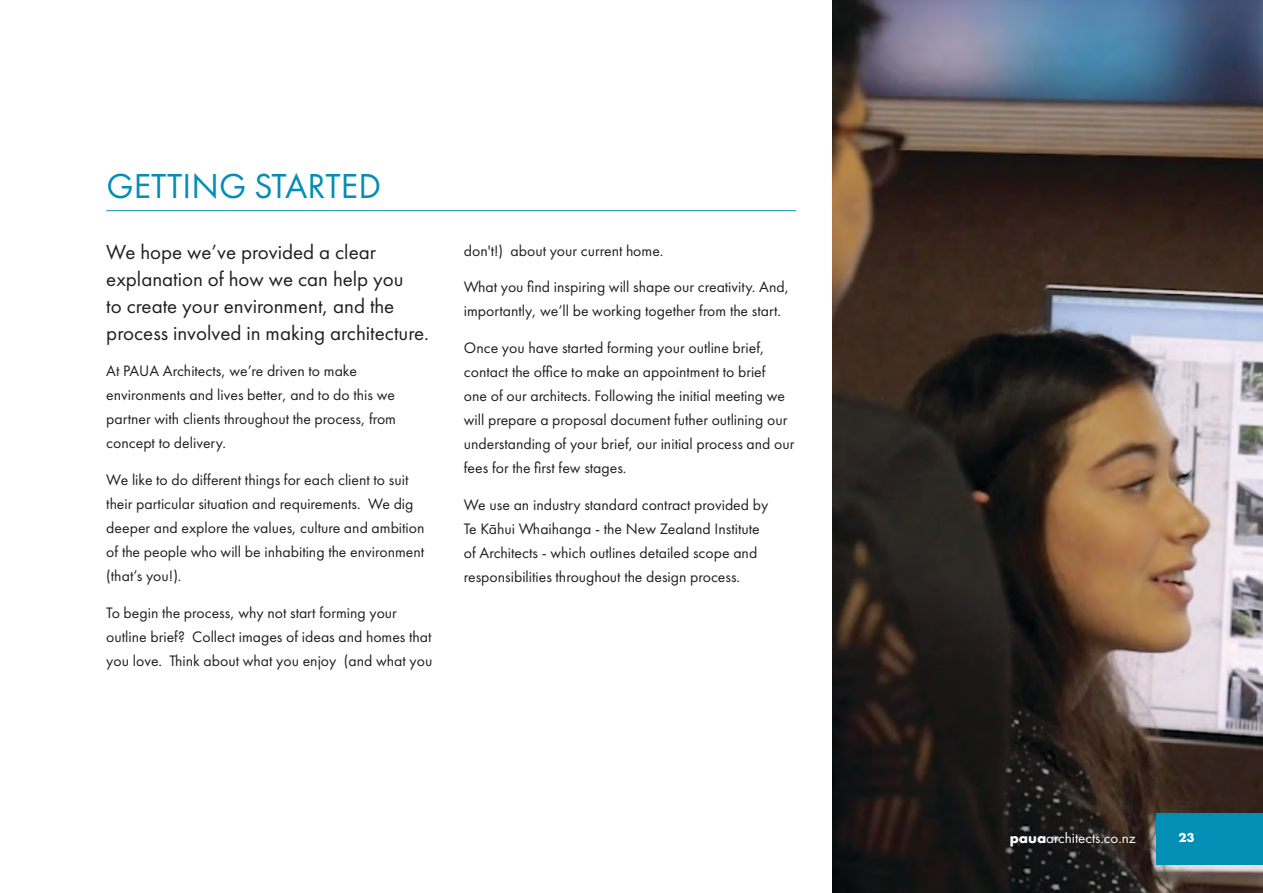
<style>
.page{position:relative;width:1263px;height:893px;background:#fff}
.page>*{position:absolute;margin:0;border:0;box-sizing:border-box;transform-origin:0 0}
.PAUA_Heading_1{font:36px "Futura PT";color:#038eb6}
.PAUA_Intro{font:21px/27px "Futura PT";color:#231f20}
.PAUA_Body{font:15.75px/24px "Futura PT";color:#231f20}
.t1{font:15px "Futura PT";color:#fff}
.t2{font:700 13.5px "Futura PT";color:#fff}
.s1{font-weight:700}
</style>
<div class="page">
<img style="left:832px;top:0;width:431px;height:893px">
<hr style="left:106px;top:210px;width:690px;height:1px;background:#038eb6">
<div style="left:1157px;top:813px;width:106px;height:51px;background:#038eb6"></div>
<p class="PAUA_Heading_1" style="left:106px;top:164px;width:276px">GETTING STARTED</p>
<p class="PAUA_Intro" style="left:106px;top:238px;width:324px">We hope we’ve provided a clear explanation of how we can help you<br>to create your environment, and the process involved in making architecture.</p>
<p class="PAUA_Body" style="left:106px;top:359px;width:291px">At PAUA Architects, we’re driven to make environments and lives better, and to do this we partner with clients throughout the process, from concept to delivery.</p>
<p class="PAUA_Body" style="left:106px;top:468px;width:320px">We like to do different things for each client to suit their particular situation and requirements. We dig deeper and explore the values, culture and ambition of the people who will be inhabiting the environment (that’s you!).</p>
<p class="PAUA_Body" style="left:106px;top:601px;width:328px">To begin the process, why not start forming your outline brief? Collect images of ideas and homes that you love. Think about what you enjoy (and what you</p>
<p class="PAUA_Body" style="left:464px;top:238px;width:201px">don't!) about your current home.</p>
<p class="PAUA_Body" style="left:464px;top:275px;width:327px">What you find inspiring will shape our creativity. And, importantly, we’ll be working together from the start.</p>
<p class="PAUA_Body" style="left:464px;top:336px;width:332px">Once you have started forming your outline brief, contact the office to make an appointment to brief<br>one of our architects. Following the initial meeting we will prepare a proposal document futher outlining our understanding of your brief, our initial process and our fees for the first few stages.</p>
<p class="PAUA_Body" style="left:464px;top:493px;width:306px">We use an industry standard contract provided by Te Kāhui Whaihanga - the New Zealand Institute of Architects - which outlines detailed scope and responsibilities throughout the design process.</p>
<p class="t1" style="left:1010px;top:829px;width:127px"><span class="s1">paua</span>architects.co.nz</p>
<p class="t2" style="left:1178px;top:829px;width:18px">23</p>
</div>
